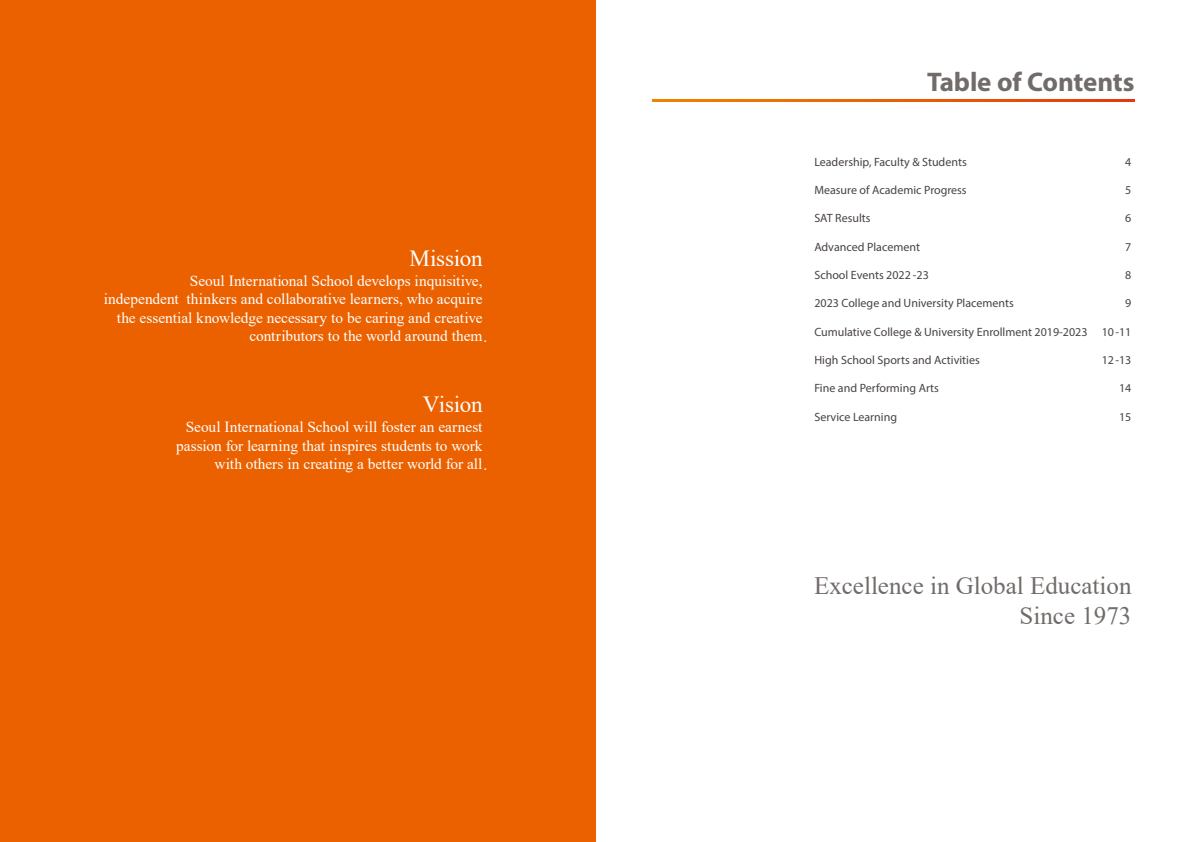
<style>
.page{position:relative;width:1191px;height:842px;background:#fff}
.page>*{position:absolute;margin:0;border:0;box-sizing:border-box;transform-origin:0 0}
.t1{font:700 27px "Myriad Pro";letter-spacing:-.005em;color:#716c6a}
.t2{font:25px/30px "Times New Roman";color:#716c6a;text-align:right}
.t3{font:23.1px "Times New Roman";letter-spacing:-.01em;color:#fff}
.t4{font:15.4px "Times New Roman";color:#fff}
.t5{font:12px "Myriad Pro";color:#494342}
</style>
<div class="page">
<div style="left:0;top:0;width:595px;height:842px;background:#eb6100"></div>
<svg style="left:652px;top:99px;width:482px;height:3px"></svg>
<h3 class="t3" style="left:409px;top:241px;width:75px">Mission</h3>
<p class="t4" style="left:190px;top:270px;width:294px">Seoul International School develops inquisitive,</p>
<p class="t4" style="left:104px;top:288px;width:380px">independent thinkers and collaborative learners, who acquire</p>
<p class="t4" style="left:117px;top:307px;width:367px">the essential knowledge necessary to be caring and creative</p>
<p class="t4" style="left:249px;top:325px;width:239px">contributors to the world around them.</p>
<h3 class="t3" style="left:423px;top:388px;width:61px">Vision</h3>
<p class="t4" style="left:186px;top:416px;width:298px">Seoul International School will foster an earnest</p>
<p class="t4" style="left:176px;top:435px;width:308px">passion for learning that inspires students to work</p>
<p class="t4" style="left:215px;top:453px;width:274px">with others in creating a better world for all.</p>
<h1 class="t1" style="left:927px;top:64px;width:209px">Table of Contents</h1>
<p class="t5" style="left:814px;top:154px;width:154px">Leadership, Faculty &amp; Students</p>
<p class="t5" style="left:1125px;top:154px;width:8px">4</p>
<p class="t5" style="left:814px;top:182px;width:154px">Measure of Academic Progress</p>
<p class="t5" style="left:1125px;top:182px;width:8px">5</p>
<p class="t5" style="left:814px;top:211px;width:58px">SAT Results</p>
<p class="t5" style="left:1125px;top:211px;width:8px">6</p>
<p class="t5" style="left:814px;top:239px;width:107px">Advanced Placement</p>
<p class="t5" style="left:1125px;top:239px;width:8px">7</p>
<p class="t5" style="left:814px;top:267px;width:116px">School Events 2022 -23</p>
<p class="t5" style="left:1125px;top:267px;width:8px">8</p>
<p class="t5" style="left:814px;top:296px;width:201px">2023 College and University Placements</p>
<p class="t5" style="left:1125px;top:296px;width:8px">9</p>
<p class="t5" style="left:814px;top:324px;width:318px">Cumulative College &amp; University Enrollment 2019-2023 10 -11</p>
<p class="t5" style="left:814px;top:353px;width:167px">High School Sports and Activities</p>
<p class="t5" style="left:1101px;top:353px;width:31px">12 -13</p>
<p class="t5" style="left:814px;top:381px;width:126px">Fine and Performing Arts</p>
<p class="t5" style="left:1119px;top:381px;width:14px">14</p>
<p class="t5" style="left:814px;top:409px;width:84px">Service Learning</p>
<p class="t5" style="left:1119px;top:409px;width:14px">15</p>
<h2 class="t2" style="left:814px;top:569px;width:319px">Excellence in Global Education<br>Since 1973</h2>
</div>
